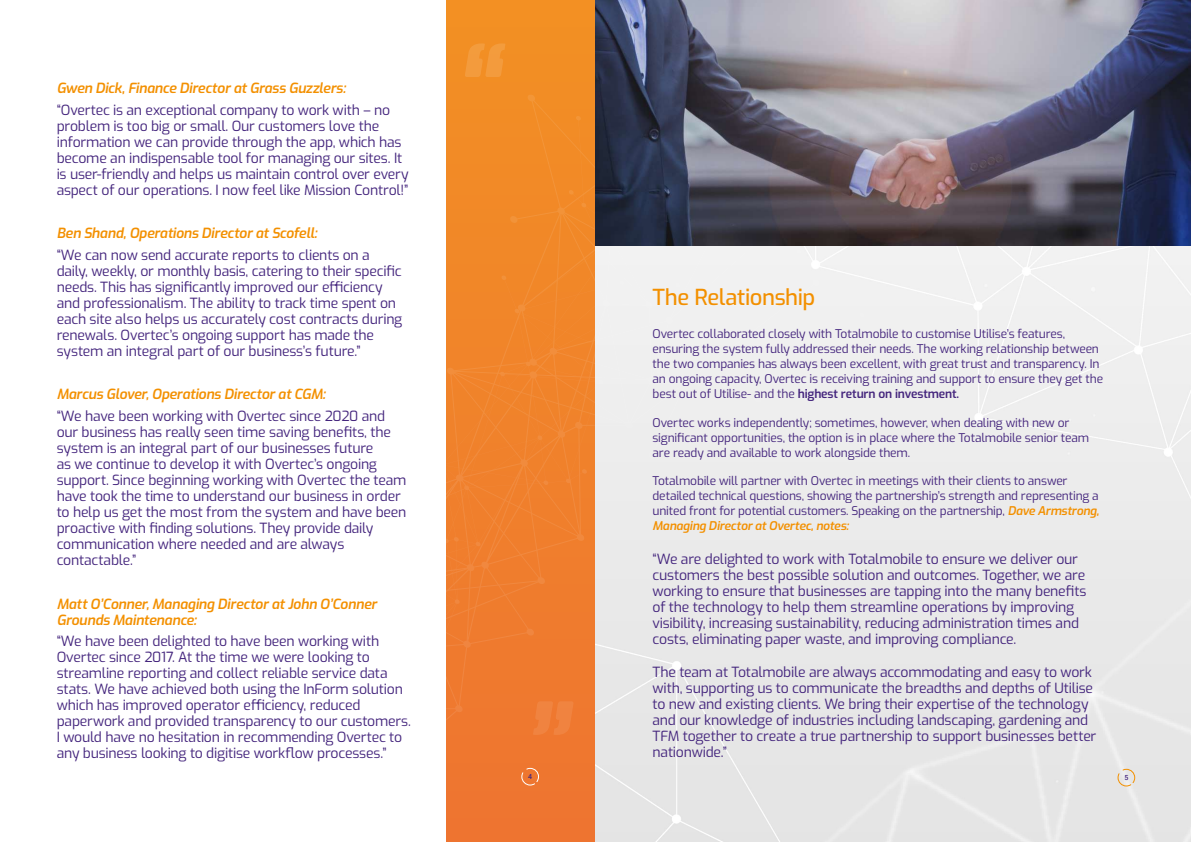
<style>
.page{position:relative;width:1191px;height:842px;background:#fff}
.page>*{position:absolute;margin:0;border:0;box-sizing:border-box;transform-origin:0 0}
.t1{font:italic 600 136px "Exo";color:#fff}
.t2{font:500 22px "Exo";letter-spacing:-.02em;color:#f39000}
.t3{font:14px/16px "Exo";letter-spacing:-.015em;color:#44257d}
.t4{font:italic 600 14px/16px "Exo";letter-spacing:-.015em;color:#f39000}
.t5{font:12px/15px "Exo";letter-spacing:-.015em;color:#44257d}
.t6{font:500 7px "Roboto";color:#44257d}
.s1{font-weight:600}
.s2{font-weight:600;font-style:italic;color:#f39000}
</style>
<div class="page">
<div style="left:446px;top:0;width:224px;height:842px;background:#f28d25"></div>
<svg style="left:528px;top:95px;width:7px;height:7px"></svg>
<svg style="left:446px;top:753px;width:293px;height:89px;background:#e9ae8c"></svg>
<svg style="left:446px;top:753px;width:278px;height:38px;background:#eaaa84"></svg>
<svg style="left:446px;top:204px;width:353px;height:549px"></svg>
<svg style="left:475px;top:541px;width:6px;height:6px"></svg>
<svg style="left:543px;top:480px;width:5px;height:5px"></svg>
<svg style="left:582px;top:469px;width:5px;height:5px"></svg>
<svg style="left:525px;top:358px;width:12px;height:21px"></svg>
<svg style="left:501px;top:275px;width:5px;height:5px"></svg>
<svg style="left:514px;top:304px;width:12px;height:10px"></svg>
<svg style="left:581px;top:203px;width:5px;height:5px"></svg>
<svg style="left:569px;top:190px;width:5px;height:5px"></svg>
<svg style="left:576px;top:116px;width:5px;height:5px"></svg>
<svg style="left:796px;top:249px;width:5px;height:5px"></svg>
<svg style="left:619px;top:280px;width:5px;height:5px"></svg>
<div style="left:644px;top:279px;width:220px;height:180px;background:#efefef"></div>
<svg style="left:598px;top:380px;width:5px;height:5px"></svg>
<svg style="left:500px;top:371px;width:5px;height:6px"></svg>
<svg style="left:537px;top:435px;width:6px;height:5px"></svg>
<svg style="left:565px;top:478px;width:6px;height:5px"></svg>
<svg style="left:455px;top:474px;width:14px;height:16px"></svg>
<svg style="left:446px;top:537px;width:13px;height:6px"></svg>
<svg style="left:454px;top:599px;width:6px;height:5px"></svg>
<svg style="left:1117px;top:769px;width:18px;height:17px"></svg>
<img style="left:595px;top:0;width:596px;height:246px">
<p class="t4" style="left:57px;top:80px;width:291px">Gwen Dick, Finance Director at Grass Guzzlers:</p>
<p class="t3" style="left:57px;top:101px;width:353px">“Overtec is an exceptional company to work with – no problem is too big or small. Our customers love the information we can provide through the app, which has become an indispensable tool for managing our sites. It is user-friendly and helps us maintain control over every aspect of our operations. I now feel like Mission Control!”</p>
<p class="t4" style="left:57px;top:225px;width:262px">Ben Shand, Operations Director at Scofell:</p>
<p class="t3" style="left:57px;top:246px;width:347px">“We can now send accurate reports to clients on a daily, weekly, or monthly basis, catering to their specific needs. This has significantly improved our efficiency and professionalism. The ability to track time spent on each site also helps us accurately cost contracts during renewals. Overtec’s ongoing support has made the system an integral part of our business’s future.”</p>
<p class="t4" style="left:57px;top:386px;width:270px">Marcus Glover, Operations Director at CGM:</p>
<p class="t3" style="left:57px;top:407px;width:351px">“We have been working with Overtec since 2020 and our business has really seen time saving benefits, the system is an integral part of our businesses future<br>as we continue to develop it with Overtec’s ongoing support. Since beginning working with Overtec the team have took the time to understand our business in order to help us get the most from the system and have been proactive with finding solutions. They provide daily communication where needed and are always contactable.”</p>
<p class="t4" style="left:57px;top:595px;width:322px">Matt O’Conner, Managing Director at John O’Conner<br>Grounds Maintenance:</p>
<p class="t3" style="left:57px;top:632px;width:356px">“We have been delighted to have been working with Overtec since 2017. At the time we were looking to streamline reporting and collect reliable service data stats. We have achieved both using the InForm solution which has improved operator efficiency, reduced paperwork and provided transparency to our customers.<br>I would have no hesitation in recommending Overtec to any business looking to digitise workflow processes.”</p>
<h1 class="t1" style="left:447px;top:-4px;width:51px">“</h1>
<h2 class="t2" style="left:652px;top:281px;width:164px">The Relationship</h2>
<p class="t5" style="left:652px;top:326px;width:452px">Overtec collaborated closely with Totalmobile to customise Utilise’s features, ensuring the system fully addressed their needs. The working relationship between the two companies has always been excellent, with great trust and transparency. In an ongoing capacity, Overtec is receiving training and support to ensure they get the best out of Utilise- and the <span class="s1">highest return on investment.</span></p>
<p class="t5" style="left:652px;top:414px;width:438px">Overtec works independently; sometimes, however, when dealing with new or significant opportunities, the option is in place where the Totalmobile senior team are ready and available to work alongside them.</p>
<p class="t5" style="left:652px;top:473px;width:448px">Totalmobile will partner with Overtec in meetings with their clients to answer detailed technical questions, showing the partnership’s strength and representing a united front for potential customers. Speaking on the partnership, <span class="s2">Dave Armstrong, Managing Director at Overtec, notes:</span></p>
<p class="t3" style="left:652px;top:551px;width:435px">“We are delighted to work with Totalmobile to ensure we deliver our customers the best possible solution and outcomes. Together, we are working to ensure that businesses are tapping into the many benefits of the technology to help them streamline operations by improving visibility, increasing sustainability, reducing administration times and costs, eliminating paper waste, and improving compliance.</p>
<p class="t3" style="left:652px;top:663px;width:445px">The team at Totalmobile are always accommodating and easy to work with, supporting us to communicate the breadths and depths of Utilise to new and existing clients. We bring their expertise of the technology and our knowledge of industries including landscaping, gardening and TFM together to create a true partnership to support businesses better nationwide.”</p>
<p class="t6" style="left:528px;top:772px;width:5px">4</p>
<p class="t6" style="left:1124px;top:773px;width:5px">5</p>
</div>
